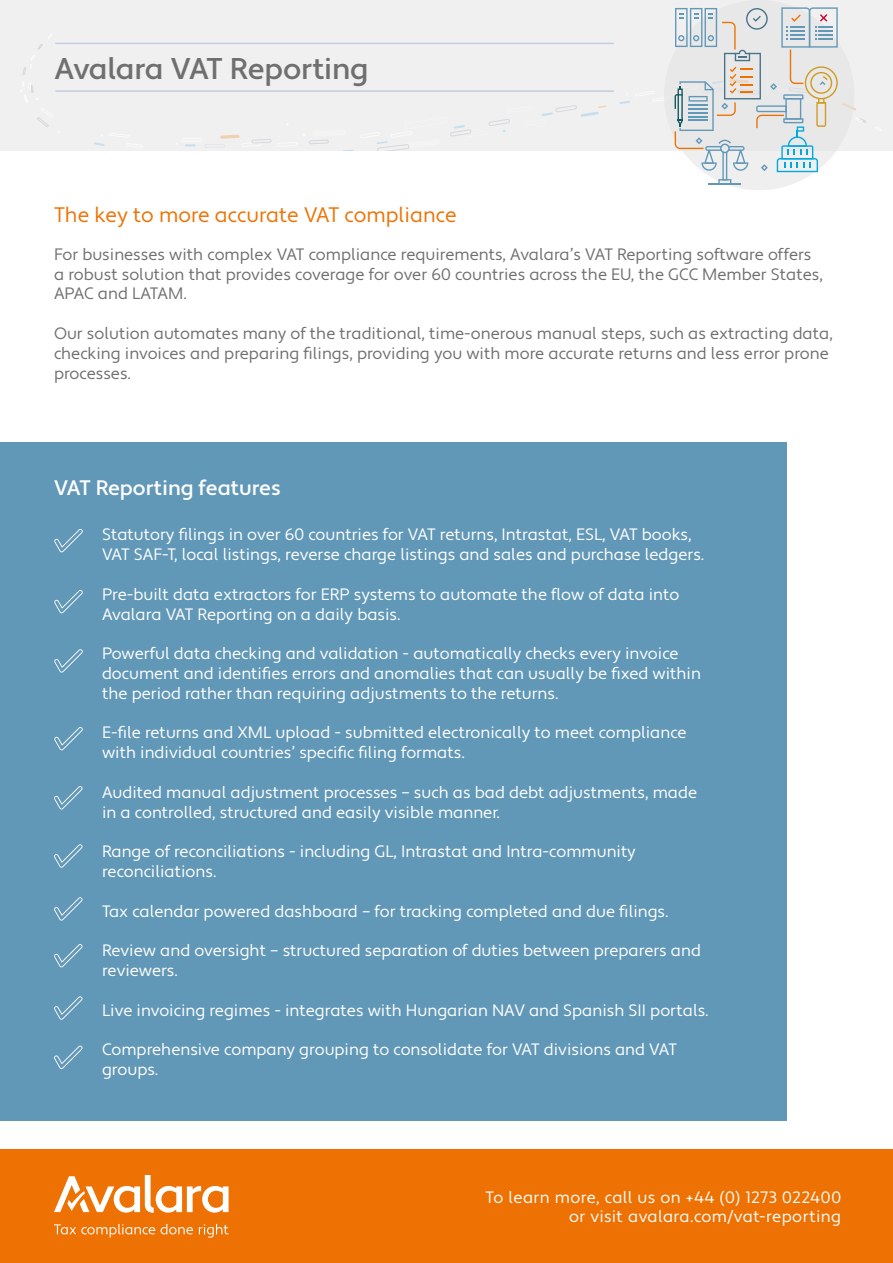
<style>
.page{position:relative;width:893px;height:1263px;background:#fff}
.page>*{position:absolute;margin:0;border:0;box-sizing:border-box;transform-origin:0 0}
.t1{font:500 30px "Apertura";letter-spacing:-.015em;color:#706f6f}
.t2{font:21px "Apertura";color:#ee7203}
.t3{font:500 21px "Apertura";color:#fff}
.t4{font:16.5px/19.8px "Apertura";color:#fff}
.t5{font:16.5px/19.8px "Apertura";color:#706f6f}
.t6{font:16.5px/19.8px "Apertura";letter-spacing:.02em;color:#fff;text-align:right}
</style>
<div class="page">
<div style="left:0;top:442px;width:787px;height:678px;background:#6298b7"></div>
<div style="left:0;top:0;width:893px;height:151px;background:#f0f0f1"></div>
<svg style="left:94px;top:142px;width:11px;height:4px"></svg>
<svg style="left:23px;top:42px;width:37px;height:85px"></svg>
<div style="left:205px;top:144px;width:20px;height:4px;border:1px solid #dfe2e9"></div>
<div style="left:182px;top:138px;width:20px;height:3px;border:1px solid #fff"></div>
<svg style="left:185px;top:144px;width:11px;height:2px"></svg>
<svg style="left:220px;top:134px;width:134px;height:17px"></svg>
<svg style="left:377px;top:105px;width:229px;height:46px"></svg>
<hr style="left:55px;top:43px;width:559px;height:1px;background:#c4cede">
<hr style="left:55px;top:90px;width:559px;height:2px;background:#c4cede">
<svg style="left:619px;top:7px;width:247px;height:178px"></svg>
<svg style="left:54px;top:529px;width:29px;height:23px"></svg>
<svg style="left:54px;top:649px;width:29px;height:24px"></svg>
<svg style="left:54px;top:727px;width:29px;height:23px"></svg>
<svg style="left:54px;top:786px;width:28px;height:23px"></svg>
<svg style="left:54px;top:844px;width:28px;height:24px"></svg>
<svg style="left:54px;top:897px;width:28px;height:24px"></svg>
<svg style="left:54px;top:944px;width:28px;height:23px"></svg>
<svg style="left:54px;top:996px;width:28px;height:24px"></svg>
<svg style="left:54px;top:590px;width:29px;height:23px"></svg>
<svg style="left:54px;top:1046px;width:28px;height:23px"></svg>
<div style="left:0;top:1149px;width:893px;height:114px;background:#ee7203"></div>
<svg style="left:54px;top:1175px;width:175px;height:38px"></svg>
<svg style="left:54px;top:1224px;width:101px;height:13px"></svg>
<svg style="left:161px;top:1224px;width:32px;height:10px"></svg>
<svg style="left:199px;top:1224px;width:30px;height:13px"></svg>
<h1 class="t1" style="left:55px;top:50px;width:316px">Avalara VAT Reporting</h1>
<p class="t2" style="left:54px;top:202px;width:404px">The key to more accurate VAT compliance</p>
<p class="t5" style="left:54px;top:245px;width:770px">For businesses with complex VAT compliance requirements, Avalara’s VAT Reporting software offers a robust solution that provides coverage for over 60 countries across the EU, the GCC Member States,<br>APAC and LATAM.</p>
<p class="t5" style="left:54px;top:324px;width:780px">Our solution automates many of the traditional, time-onerous manual steps, such as extracting data, checking invoices and preparing filings, providing you with more accurate returns and less error prone processes.</p>
<p class="t3" style="left:54px;top:475px;width:228px">VAT Reporting features</p>
<p class="t4" style="left:102px;top:525px;width:604px">Statutory filings in over 60 countries for VAT returns, Intrastat, ESL, VAT books,<br>VAT SAF-T, local listings, reverse charge listings and sales and purchase ledgers.</p>
<p class="t4" style="left:102px;top:585px;width:579px">Pre-built data extractors for ERP systems to automate the flow of data into<br>Avalara VAT Reporting on a daily basis.</p>
<p class="t4" style="left:102px;top:644px;width:600px">Powerful data checking and validation - automatically checks every invoice document and identifies errors and anomalies that can usually be fixed within the period rather than requiring adjustments to the returns.</p>
<p class="t4" style="left:102px;top:723px;width:586px">E-file returns and XML upload - submitted electronically to meet compliance with individual countries’ specific filing formats.</p>
<p class="t4" style="left:102px;top:783px;width:597px">Audited manual adjustment processes – such as bad debt adjustments, made in a controlled, structured and easily visible manner.</p>
<p class="t4" style="left:102px;top:842px;width:535px">Range of reconciliations - including GL, Intrastat and Intra-community reconciliations.</p>
<p class="t4" style="left:102px;top:901px;width:568px">Tax calendar powered dashboard – for tracking completed and due filings.</p>
<p class="t4" style="left:102px;top:941px;width:600px">Review and oversight – structured separation of duties between preparers and reviewers.</p>
<p class="t4" style="left:102px;top:1000px;width:608px">Live invoicing regimes - integrates with Hungarian NAV and Spanish SII portals.</p>
<p class="t4" style="left:102px;top:1040px;width:576px">Comprehensive company grouping to consolidate for VAT divisions and VAT groups.</p>
<p class="t6" style="left:486px;top:1187px;width:357px">To learn more, call us on +44 (0) 1273 022400 or visit avalara.com/vat-reporting</p>
</div>
